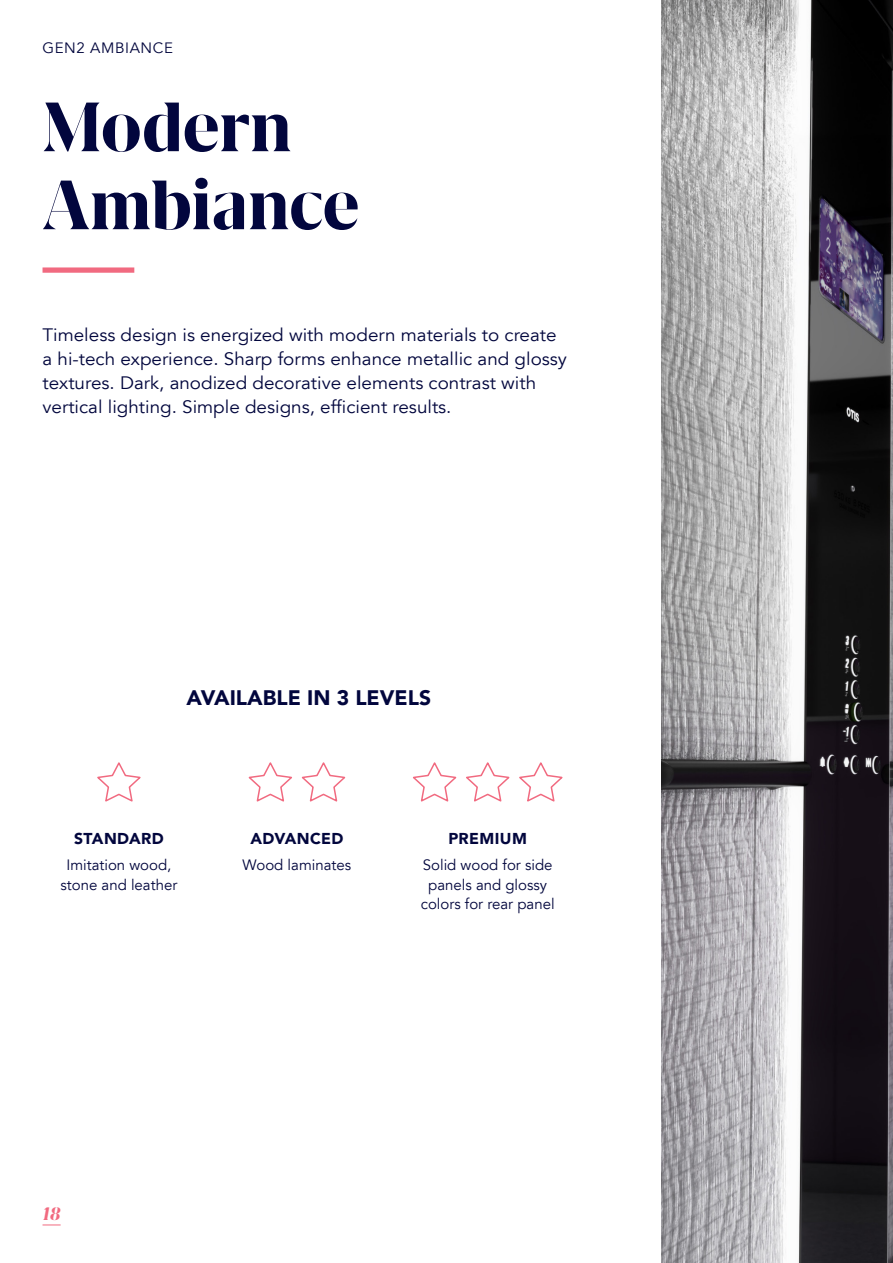
<style>
.page{position:relative;width:893px;height:1263px;background:#fff}
.page>*{position:absolute;margin:0;border:0;box-sizing:border-box;transform-origin:0 0}
.Headline{font:700 81px/78px "Grifo L";color:#02063d}
.t1{font:900 21px "Avenir LT";color:#02063d}
.t2{font:italic 700 21px "Grifo L";color:#f16a80}
.intro{font:18px/24px "Avenir LT";color:#02063d;scale:1.05 1}
.subsubheadline{font:900 15.75px "Avenir LT";letter-spacing:.025em;color:#02063d}
.copy{font:15px/19.5px "Avenir LT";color:#02063d;text-align:center}
.kopfzeile{font:15px "Avenir LT";letter-spacing:.04em;color:#02063d}
</style>
<div class="page">
<svg style="left:43px;top:1224px;width:18px;height:1px"></svg>
<img style="left:662px;top:0;width:231px;height:1263px">
<svg style="left:43px;top:267px;width:807px;height:6px"></svg>
<svg style="left:97px;top:762px;width:44px;height:40px"></svg>
<svg style="left:413px;top:762px;width:150px;height:40px"></svg>
<svg style="left:248px;top:762px;width:98px;height:40px"></svg>
<p class="kopfzeile" style="left:43px;top:39px;width:132px">GEN2 AMBIANCE</p>
<p class="Headline" style="left:43px;top:88px;width:319px">Modern<br>Ambiance</p>
<p class="intro" style="left:43px;top:323px;width:501px">Timeless design is energized with modern materials to create a hi-tech experience. Sharp forms enhance metallic and glossy textures. Dark, anodized decorative elements contrast with vertical lighting. Simple designs, efficient results.</p>
<p class="t1" style="left:186px;top:685px;width:246px">AVAILABLE IN 3 LEVELS</p>
<p class="subsubheadline" style="left:74px;top:829px;width:91px">STANDARD</p>
<p class="copy" style="left:60px;top:855px;width:118px">Imitation wood, stone and leather</p>
<p class="subsubheadline" style="left:251px;top:829px;width:94px">ADVANCED</p>
<p class="copy" style="left:243px;top:855px;width:110px">Wood laminates</p>
<p class="subsubheadline" style="left:448px;top:829px;width:80px">PREMIUM</p>
<p class="copy" style="left:421px;top:855px;width:135px">Solid wood for side panels and glossy colors for rear panel</p>
<p class="t2" style="left:43px;top:1203px;width:20px">18</p>
</div>
